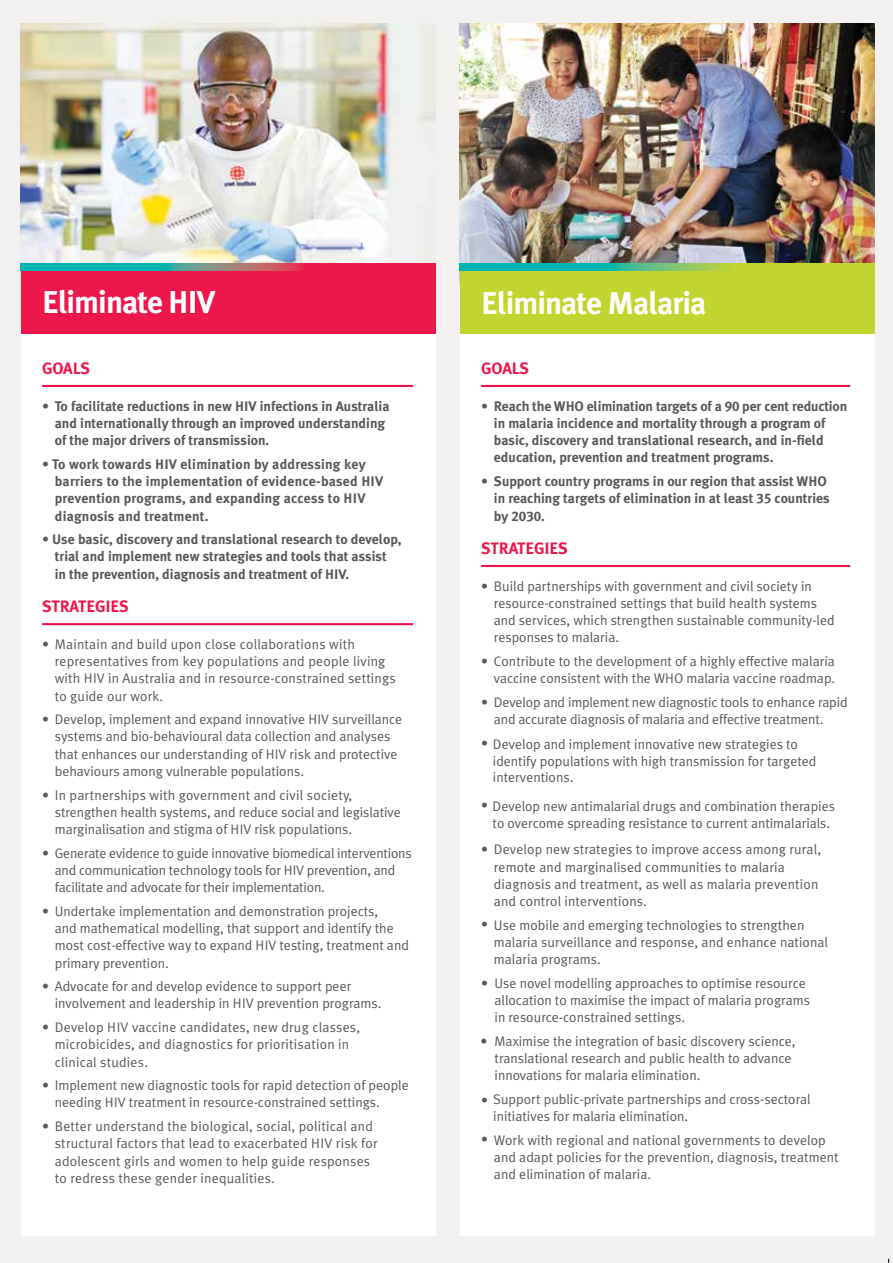
<style>
.page{position:relative;width:893px;height:1263px;background:#f3f1ef}
.page>*{position:absolute;margin:0;border:0;box-sizing:border-box;transform-origin:0 0}
.t1{font:700 31.5px "Meta Plus";letter-spacing:-.03em;color:#fff}
.t2{font:700 16.5px "Meta Plus";letter-spacing:.02em;color:#ed174c}
.t3{font:13.8px/17.2px "Meta Plus Normal";color:#58595b}
.t4{font:700 13.8px/17.2px "Meta Plus";color:#58595b}
.t5{font:13.8px "Meta Plus Bold Caps";color:#58595b}
.s1{font-family:"Meta Plus Bold Caps";font-weight:400}
.s2{font-family:"Meta Plus";font-weight:700}
.s3{font-family:"Meta OT Norm"}
</style>
<div class="page">
<img style="left:21px;top:23px;width:414px;height:241px">
<div style="left:21px;top:334px;width:414px;height:901px;background:#fff"></div>
<div style="left:21px;top:266px;width:414px;height:68px;background:#ed174c"></div>
<img style="left:460px;top:23px;width:414px;height:241px">
<div style="left:460px;top:334px;width:414px;height:901px;background:#fff"></div>
<div style="left:460px;top:266px;width:414px;height:68px;background:#c1d42f"></div>
<hr style="left:42px;top:385px;width:371px;height:2px;background:#ed174c">
<hr style="left:42px;top:623px;width:371px;height:2px;background:#ed174c">
<svg style="left:21px;top:264px;width:414px;height:6px"></svg>
<hr style="left:481px;top:385px;width:369px;height:2px;background:#ed174c">
<hr style="left:481px;top:565px;width:369px;height:2px;background:#ed174c">
<svg style="left:460px;top:264px;width:414px;height:6px"></svg>
<h1 class="t1" style="left:42px;top:284px;width:175px">Eliminate HIV</h1>
<p class="t2" style="left:42px;top:359px;width:48px">Goals</p>
<p class="t4" style="left:55px;top:397px;width:336px;text-indent:-13px">• To facilitate reductions in new HIV infections in Australia and internationally through an improved understanding of the major drivers of transmission.</p>
<p class="t4" style="left:55px;top:455px;width:330px;text-indent:-13px">• To work towards HIV elimination by addressing key barriers to the implementation of evidence-based HIV prevention programs, and expanding access to HIV diagnosis and treatment.</p>
<p class="t4" style="left:55px;top:531px;width:348px;text-indent:-13px">• Use basic, discovery and translational research to develop, trial and implement new strategies and tools that assist in the prevention, diagnosis and treatment of HIV.</p>
<p class="t2" style="left:42px;top:597px;width:72px">Strategies</p>
<p class="t3" style="left:55px;top:635px;width:342px;text-indent:-13px">• Maintain and build upon close collaborations with representatives from key populations and people living with HIV in Australia and in resource-constrained settings to guide our work.</p>
<p class="t3" style="left:55px;top:711px;width:349px;text-indent:-13px">• Develop, implement and expand innovative HIV surveillance systems and bio-behavioural data collection and analyses that enhances our understanding of HIV risk and protective behaviours among vulnerable populations.</p>
<p class="t3" style="left:55px;top:786px;width:348px;text-indent:-13px">• In partnerships with government and civil society, strengthen health systems, and reduce social and legislative marginalisation and stigma of HIV risk populations.</p>
<p class="t3" style="left:55px;top:844px;width:358px;text-indent:-13px">• Generate evidence to guide innovative biomedical interventions and communication technology tools for HIV prevention, and facilitate and advocate for their implementation.</p>
<p class="t3" style="left:55px;top:902px;width:356px;text-indent:-13px">• Undertake implementation and demonstration projects,<br>and mathematical modelling, that support and identify the most cost-effective way to expand HIV testing, treatment and primary prevention.</p>
<p class="t3" style="left:55px;top:978px;width:328px;text-indent:-13px">• Advocate for and develop evidence to support peer involvement and leadership in HIV prevention programs.</p>
<p class="t3" style="left:55px;top:1018px;width:307px;text-indent:-13px">• Develop HIV vaccine candidates, new drug classes, microbicides, and diagnostics for prioritisation in clinical studies.</p>
<p class="t3" style="left:55px;top:1077px;width:355px;text-indent:-13px">• Implement new diagnostic tools for rapid detection of people needing HIV treatment in resource-constrained settings.</p>
<p class="t3" style="left:55px;top:1117px;width:325px;text-indent:-13px">• Better understand the biological, social, political and structural factors that lead to exacerbated HIV risk for adolescent girls and women to help guide responses to redress these gender inequalities.</p>
<h1 class="t1" style="left:481px;top:285px;width:227px">Eliminate Malaria</h1>
<p class="t2" style="left:481px;top:359px;width:48px">Goals</p>
<p class="t4" style="left:494px;top:397px;width:355px;text-indent:-13px">• Reach the WHO elimination targets of a <span class="s1">90</span> per cent reduction in malaria incidence and mortality through a program of basic, discovery and translational research, and in-field education, prevention and treatment programs.</p>
<p class="t4" style="left:481px;top:473px;width:350px;text-align:right">• Support country programs in our region that assist WHO in reaching targets of elimination in at least <span class="s1">35</span> countries</p>
<p class="t5" style="left:494px;top:508px;width:53px"><span class="s2">by</span> 2030<span class="s2">.</span></p>
<p class="t2" style="left:481px;top:539px;width:72px">Strategies</p>
<p class="t3" style="left:494px;top:577px;width:342px;text-indent:-13px">• Build partnerships with government and civil society in resource-constrained settings that build health systems and services, which strengthen sustainable community-led responses to malaria.</p>
<p class="t3" style="left:481px;top:652px;width:355px;text-align:right">• Contribute to the development of a highly effective malaria vaccine consistent with the WHO malaria vaccine roadmap.</p>
<p class="t3" style="left:494px;top:693px;width:355px;text-indent:-13px">• Develop and implement new diagnostic tools to enhance rapid and accurate diagnosis of malaria and effective treatment.</p>
<p class="t3" style="left:493px;top:735px;width:325px;text-indent:-12px">• Develop and implement innovative new strategies to identify populations with high transmission for targeted interventions<span class="s3">.</span></p>
<p class="t3" style="left:481px;top:798px;width:355px;line-height:16.4px;text-align:center">• Develop new antimalarial drugs and combination therapies to overcome spreading resistance to current antimalarials.</p>
<p class="t3" style="left:494px;top:841px;width:329px;text-indent:-13px">• Develop new strategies to improve access among rural, remote and marginalised communities to malaria diagnosis and treatment, as well as malaria prevention and control interventions.</p>
<p class="t3" style="left:494px;top:916px;width:336px;text-indent:-13px">• Use mobile and emerging technologies to strengthen malaria surveillance and response, and enhance national malaria programs.</p>
<p class="t3" style="left:495px;top:974px;width:317px;text-indent:-13px">• Use novel modelling approaches to optimise resource allocation to maximise the impact of malaria programs in resource-constrained settings.</p>
<p class="t3" style="left:495px;top:1032px;width:303px;text-indent:-14px">• Maximise the integration of basic discovery science, translational research and public health to advance innovations for malaria elimination.</p>
<p class="t3" style="left:493px;top:1090px;width:319px;text-indent:-12px">• Support public-private partnerships and cross-sectoral initiatives for malaria elimination.</p>
<p class="t3" style="left:494px;top:1131px;width:346px;text-indent:-13px">• Work with regional and national governments to develop and adapt policies for the prevention, diagnosis, treatment and elimination of malaria.</p>
</div>
